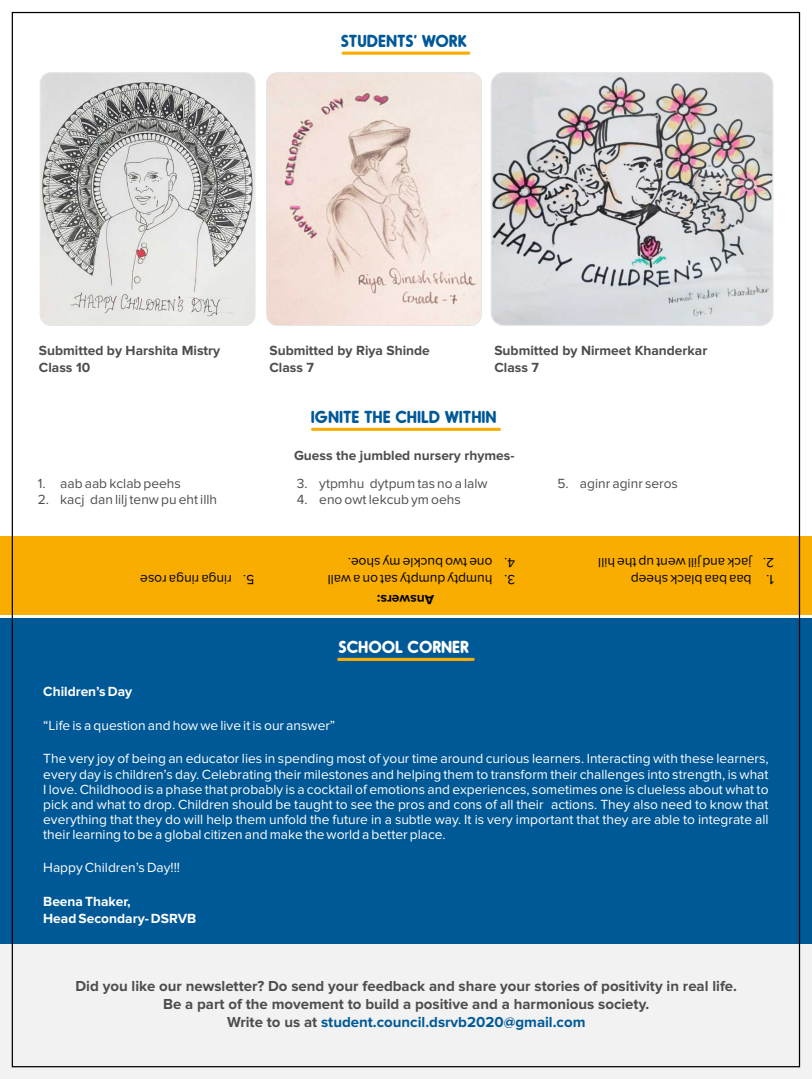
<style>
.page{position:relative;width:812px;height:1079px;background:#fff}
.page>*{position:absolute;margin:0;border:0;box-sizing:border-box;transform-origin:0 0}
.t1{font:700 16.5px "Oduda";color:#005997}
.t2{font:700 16.5px "Oduda";color:#fff}
.t3{font:700 15px/18.2px "Proxima Nova";color:#4d4d4d;text-align:center}
.t4{font:13.75px/15.1px "Proxima Nova";color:#fff;text-align:justify}
.t5{font:700 13.75px/16.8px "Proxima Nova";color:#4d4d4d}
.t6{font:13.75px "Proxima Nova";color:#4d4d4d}
.t7{font:13.75px "Proxima Nova";color:#000}
.t8{font:700 13.75px/16.8px "Proxima Nova";color:#fff}
.t9{font:700 13.75px "Proxima Nova";color:#000}
.s1{color:#005997}
</style>
<div class="page">
<div style="left:0;top:536px;width:811px;height:79px;background:#f8ad00"></div>
<div style="left:0;top:944px;width:811px;height:135px;background:#f2f2f2"></div>
<div style="left:0;top:618px;width:811px;height:326px;background:#005997"></div>
<hr style="left:338px;top:658px;width:135px;height:3px;background:#f8ad00">
<img style="left:40px;top:73px;width:215px;height:252px;border-radius:11px">
<div style="left:40px;top:72px;width:215px;height:254px;border:1px solid #e6e6e6;border-radius:11px"></div>
<img style="left:266px;top:73px;width:215px;height:252px;border-radius:11px">
<div style="left:266px;top:72px;width:215px;height:254px;border:1px solid #e6e6e6;border-radius:11px"></div>
<img style="left:491px;top:73px;width:281px;height:252px;border-radius:13px">
<div style="left:490px;top:72px;width:283px;height:254px;border:1px solid #e6e6e6;border-radius:13px"></div>
<hr style="left:312px;top:428px;width:187px;height:3px;background:#f8ad00">
<hr style="left:343px;top:52px;width:125px;height:3px;background:#f8ad00">
<p class="t1" style="left:340px;top:34px;width:127px">STUDENTS’ WORK</p>
<p class="t5" style="left:39px;top:343px;width:183px">Submitted by Harshita Mistry<br>Class 10</p>
<p class="t6" style="left:38px;top:477px;width:145px">1. aab aab kclab peehs</p>
<p class="t6" style="left:38px;top:493px;width:181px">2. kacj dan lilj tenw pu eht illh</p>
<p class="t5" style="left:269px;top:343px;width:162px">Submitted by Riya Shinde<br>Class 7</p>
<p class="t5" style="left:494px;top:343px;width:214px">Submitted by Nirmeet Khanderkar<br>Class 7</p>
<p class="t1" style="left:311px;top:410px;width:187px">IGNITE THE CHILD WITHIN</p>
<p class="t5" style="left:294px;top:447px;width:222px">Guess the jumbled nursery rhymes-</p>
<p class="t6" style="left:296px;top:477px;width:192px">3. ytpmhu dytpum tas no a lalw</p>
<p class="t6" style="left:296px;top:493px;width:165px">4. eno owt lekcub ym oehs</p>
<p class="t6" style="left:557px;top:477px;width:122px">5. aginr aginr seros</p>
<p class="t7" style="left:232px;top:585px;width:93px;rotate:-180deg">ringaringarose</p>
<p class="t7" style="left:254px;top:585px;width:13px;rotate:-180deg">5.</p>
<p class="t7" style="left:492px;top:569px;width:146px;rotate:-180deg">onetwobucklemyshoe.</p>
<p class="t7" style="left:514px;top:569px;width:12px;rotate:-180deg">4.</p>
<p class="t7" style="left:492px;top:585px;width:166px;rotate:-180deg">humptydumptysatonawall</p>
<p class="t7" style="left:514px;top:585px;width:12px;rotate:-180deg">3.</p>
<p class="t9" style="left:434px;top:605px;width:59px;rotate:-180deg">Answers:</p>
<p class="t2" style="left:338px;top:640px;width:132px">SCHOOL CORNER</p>
<p class="t7" style="left:751px;top:569px;width:155px;rotate:-180deg">jackandjillwentupthehill</p>
<p class="t7" style="left:773px;top:569px;width:13px;rotate:-180deg">2.</p>
<p class="t7" style="left:751px;top:585px;width:122px;rotate:-180deg">baabaablacksheep</p>
<p class="t7" style="left:773px;top:585px;width:9px;rotate:-180deg">1.</p>
<p class="t8" style="left:43px;top:684px;width:90px">Children’s Day</p>
<p class="t4" style="left:43px;top:718px;width:293px">“Life is a question and how we live it is our answer”</p>
<p class="t4" style="left:43px;top:752px;width:726px">The very joy of being an educator lies in spending most of your time around curious learners. Interacting with these learners, every day is children’s day. Celebrating their milestones and helping them to transform their challenges into strength, is what I love. Childhood is a phase that probably is a cocktail of emotions and experiences, sometimes one is clueless about what to pick and what to drop. Children should be taught to see the pros and cons of all their actions. They also need to know that everything that they do will help them unfold the future in a subtle way. It is very important that they are able to integrate all their learning to be a global citizen and make the world a better place.</p>
<p class="t4" style="left:43px;top:860px;width:138px">Happy Children’s Day!!!</p>
<p class="t8" style="left:43px;top:893px;width:154px">Beena Thaker,<br>Head Secondary- DSRVB</p>
<p class="t3" style="left:75px;top:977px;width:662px">Did you like our newsletter? Do send your feedback and share your stories of positivity in real life.<br>Be a part of the movement to build a positive and a harmonious society.<br>Write to us at <span class="s1">student.council.dsrvb2020@gmail.com</span></p>
</div>
